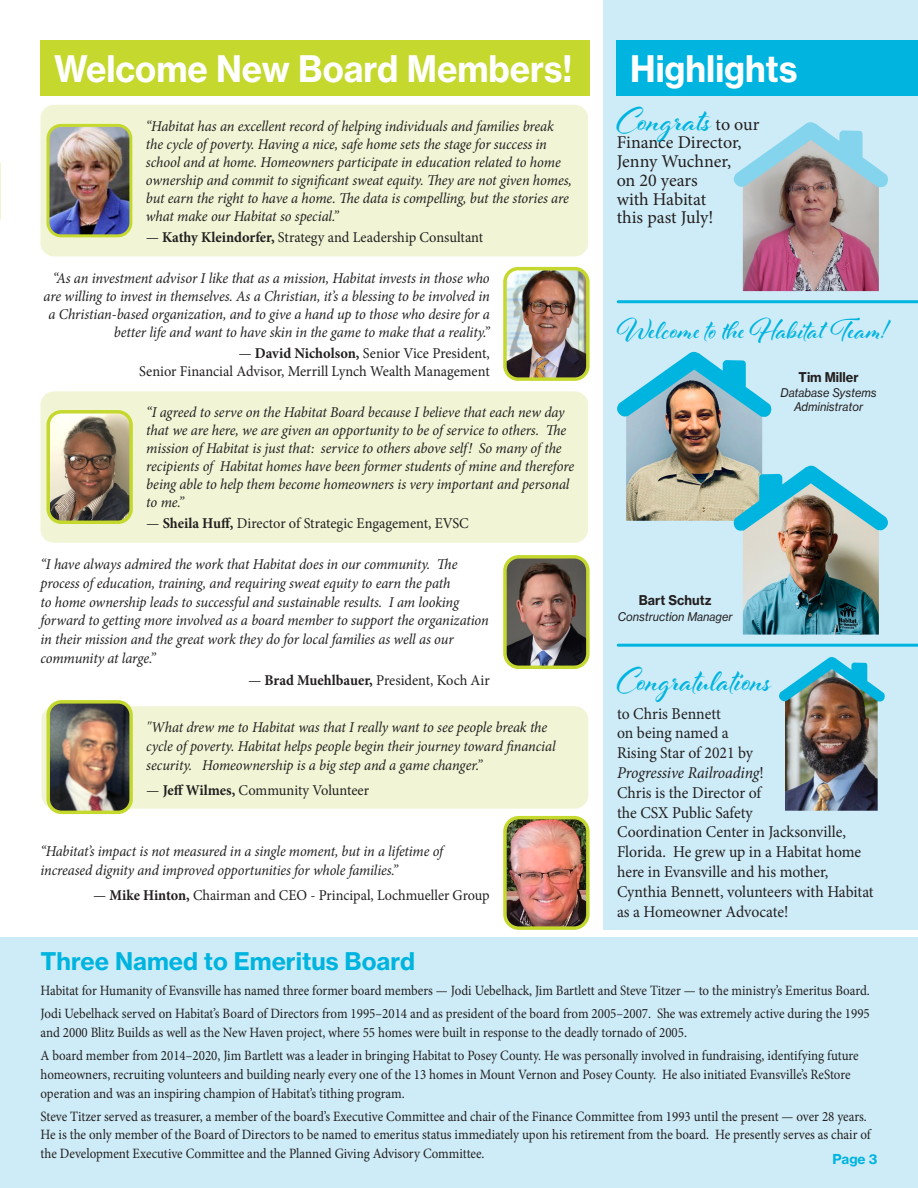
<style>
.page{position:relative;width:918px;height:1188px;background:#fff}
.page>*{position:absolute;margin:0;border:0;box-sizing:border-box;transform-origin:0 0}
.Headers{font:36px "N Haas Grotesk TX Pro 75 Bd";color:#fff;scale:.95 1}
.In_Honor_Memory_Of{font:700 36px "Al Fresco";color:#00b4e0;scale:.95 1}
.In_Honor_Memory_Of-2{font:700 36px "Al Fresco";color:#00b4e0}
.t1{font:700 31.5px "Al Fresco";color:#00b4e0;scale:.95 1}
.Headers-2{font:24px "N Haas Grotesk TX Pro 75 Bd";color:#00b4e0}
.t2{font:18px/18.8px "Minion Pro";letter-spacing:-.005em;color:#231f20}
.In_Honor_Memory_Of-3{font:16.5px/19.8px "Minion Pro";color:#231f20;scale:.95 1}
.t3{font:italic 15px/18px "Minion Pro";letter-spacing:-.01em;color:#231f20;scale:.96 1}
.t4{font:15px/18px "Minion Pro";color:#231f20;text-align:right;scale:.96 1}
.t5{font:italic 15px/18.8px "Minion Pro";letter-spacing:-.01em;color:#231f20;scale:.95 1}
.t6{font:15px "Minion Pro";color:#231f20;scale:.95 1}
.t7{font:14.25px/18.8px "Minion Pro";letter-spacing:-.005em;color:#231f20;scale:.91 1}
.Headers-3{font:13.5px "N Haas Grotesk TX Pro 75 Bd";color:#00b4e0}
.t8{font:13.35px "N Haas Grotesk TX Pro 75 Bd";color:#231f20;scale:.95 1}
.t9{font:11.85px/13.8px "N Haas Grotesk TX Pro 56 It";color:#231f20;text-align:center;scale:.95 1}
.s1{font-style:italic}
.s2{font-weight:700}
.s3{font-family:"Minion Pro";font-weight:400;font-size:18px;color:#231f20}
</style>
<div class="page">
<div style="left:604px;top:0;width:314px;height:930px;background:#ceecf7"></div>
<div style="left:617px;top:40px;width:301px;height:56px;background:#00b4e0"></div>
<img style="left:0;top:0;width:1px;height:211px">
<hr style="left:618px;top:300px;width:300px;height:3px;background:#00b4e0">
<hr style="left:618px;top:644px;width:300px;height:3px;background:#00b4e0">
<img style="left:743px;top:189px;width:136px;height:102px">
<svg style="left:733px;top:122px;width:155px;height:67px"></svg>
<div style="left:40px;top:40px;width:550px;height:56px;background:#c4d82d"></div>
<div style="left:40px;top:105px;width:548px;height:151px;background:#f1f5d5;border-radius:14px"></div>
<img style="left:50px;top:128px;width:81px;height:108px">
<div style="left:46px;top:124px;width:86px;height:113px;border:3px solid #c4d82d;border-radius:13px"></div>
<img style="left:507px;top:271px;width:79px;height:106px">
<div style="left:503px;top:267px;width:87px;height:114px;border:3px solid #c4d82d;border-radius:13px"></div>
<img style="left:507px;top:559px;width:79px;height:106px">
<div style="left:503px;top:555px;width:87px;height:114px;border:3px solid #c4d82d;border-radius:14px"></div>
<img style="left:507px;top:820px;width:79px;height:106px">
<div style="left:503px;top:816px;width:87px;height:114px;border:3px solid #c4d82d;border-radius:14px"></div>
<div style="left:40px;top:391px;width:548px;height:152px;background:#f1f5d5;border-radius:14px"></div>
<img style="left:51px;top:414px;width:78px;height:106px">
<div style="left:47px;top:410px;width:86px;height:114px;border:3px solid #c4d82d;border-radius:13px"></div>
<div style="left:42px;top:706px;width:546px;height:103px;background:#f1f5d5;border-radius:13px"></div>
<img style="left:51px;top:704px;width:78px;height:106px">
<div style="left:47px;top:700px;width:86px;height:114px;border:3px solid #c4d82d;border-radius:13px"></div>
<img style="left:785px;top:703px;width:93px;height:108px">
<img style="left:779px;top:657px;width:106px;height:46px">
<img style="left:626px;top:419px;width:136px;height:102px">
<svg style="left:617px;top:351px;width:155px;height:68px"></svg>
<img style="left:743px;top:533px;width:136px;height:102px">
<img style="left:732px;top:463px;width:156px;height:70px">
<div style="left:0;top:937px;width:918px;height:251px;background:#ceecf7"></div>
<p class="Headers" style="left:54px;top:46px;width:547px">Welcome New Board Members!</p>
<p class="t3" style="left:146px;top:117px;width:445px">“Habitat has an excellent record of helping individuals and families break the cycle of poverty. Having a nice, safe home sets the stage for success in school and at home. Homeowners participate in education related to home ownership and commit to significant sweat equity. They are not given homes, but earn the right to have a home. The data is compelling, but the stories are what make our Habitat so special.”</p>
<p class="t4" style="left:146px;top:228px;width:353px"><span class="s1">—</span> <span class="s2">Kathy Kleindorfer,</span> Strategy and Leadership Consultant</p>
<p class="t3" style="left:44px;top:269px;width:466px;text-align:right">“As an investment advisor I like that as a mission, Habitat invests in those who are willing to invest in themselves. As a Christian, it’s a blessing to be involved in a Christian-based organization, and to give a hand up to those who desire for a better life and want to have skin in the game to make that a reality.”</p>
<p class="t4" style="left:139px;top:344px;width:367px"><span class="s1">—</span> <span class="s2">David Nicholson,</span> Senior Vice President,<br>Senior Financial Advisor, Merrill Lynch Wealth Management</p>
<p class="t3" style="left:146px;top:403px;width:447px">“I agreed to serve on the Habitat Board because I believe that each new day that we are here, we are given an opportunity to be of service to others. The mission of Habitat is just that: service to others above self! So many of the recipients of Habitat homes have been former students of mine and therefore being able to help them become homeowners is very important and personal to me.”</p>
<p class="t4" style="left:146px;top:515px;width:337px"><span class="s1">—</span> <span class="s2">Sheila Huff,</span> Director of Strategic Engagement, EVSC</p>
<p class="t3" style="left:40px;top:555px;width:469px;line-height:18.8px">“I have always admired the work that Habitat does in our community. The process of education, training, and requiring sweat equity to earn the path<br>to home ownership leads to successful and sustainable results. I am looking forward to getting more involved as a board member to support the organization in their mission and the great work they do for local families as well as our community at large.”</p>
<p class="t4" style="left:248px;top:671px;width:253px"><span class="s1">—</span> <span class="s2">Brad Muehlbauer,</span> President, Koch Air</p>
<p class="t3" style="left:146px;top:718px;width:428px;line-height:18.8px">"What drew me to Habitat was that I really want to see people break the cycle of poverty. Habitat helps people begin their journey toward financial security. Homeownership is a big step and a game changer.”</p>
<p class="t4" style="left:146px;top:781px;width:234px"><span class="s1">—</span> <span class="s2">Jeff Wilmes,</span> Community Volunteer</p>
<p class="t5" style="left:40px;top:842px;width:425px">“Habitat’s impact is not measured in a single moment, but in a lifetime of increased dignity and improved opportunities for whole families.”</p>
<p class="t6" style="left:93px;top:886px;width:419px"><span class="s1">—</span> <span class="s2">Mike Hinton,</span> Chairman and CEO - Principal, Lochmueller Group</p>
<p class="Headers" style="left:630px;top:46px;width:178px">Highlights</p>
<p class="In_Honor_Memory_Of-2" style="left:617px;top:96px;width:144px">Congrats <span class="s3">to our</span></p>
<p class="t2" style="left:617px;top:133px;width:126px">Finance Director,<br>Jenny Wuchner, on 20 years<br>with Habitat<br>this past July!</p>
<p class="t1" style="left:617px;top:308px;width:286px">Welcome to the Habitat Team!</p>
<p class="t8" style="left:799px;top:368px;width:65px">Tim Miller</p>
<p class="t9" style="left:781px;top:386px;width:103px">Database Systems<br>Administrator</p>
<p class="t8" style="left:639px;top:591px;width:78px">Bart Schutz</p>
<p class="t9" style="left:618px;top:609px;width:122px">Construction Manager</p>
<p class="In_Honor_Memory_Of" style="left:617px;top:657px;width:164px">Congratulations</p>
<p class="In_Honor_Memory_Of-3" style="left:617px;top:703px;width:272px">to Chris Bennett<br>on being named a<br>Rising Star of 2021 by<br><span class="s1">Progressive Railroading</span>!<br>Chris is the Director of<br>the CSX Public Safety<br>Coordination Center in Jacksonville,<br>Florida. He grew up in a Habitat home here in Evansville and his mother,<br>Cynthia Bennett, volunteers with Habitat as a Homeowner Advocate!</p>
<p class="Headers-2" style="left:40px;top:946px;width:376px">Three Named to Emeritus Board</p>
<p class="t7" style="left:40px;top:981px;width:913px">Habitat for Humanity of Evansville has named three former board members — Jodi Uebelhack, Jim Bartlett and Steve Titzer — to the ministry’s Emeritus Board.</p>
<p class="t7" style="left:40px;top:1004px;width:913px">Jodi Uebelhack served on Habitat’s Board of Directors from 1995–2014 and as president of the board from 2005–2007. She was extremely active during the 1995 and 2000 Blitz Builds as well as the New Haven project, where 55 homes were built in response to the deadly tornado of 2005.</p>
<p class="t7" style="left:40px;top:1046px;width:901px">A board member from 2014–2020, Jim Bartlett was a leader in bringing Habitat to Posey County. He was personally involved in fundraising, identifying future homeowners, recruiting volunteers and building nearly every one of the 13 homes in Mount Vernon and Posey County. He also initiated Evansville’s ReStore operation and was an inspiring champion of Habitat’s tithing program.</p>
<p class="t7" style="left:40px;top:1107px;width:914px">Steve Titzer served as treasurer, a member of the board’s Executive Committee and chair of the Finance Committee from 1993 until the present — over 28 years.<br>He is the only member of the Board of Directors to be named to emeritus status immediately upon his retirement from the board. He presently serves as chair of the Development Executive Committee and the Planned Giving Advisory Committee.</p>
<p class="Headers-3" style="left:833px;top:1150px;width:46px">Page 3</p>
</div>
